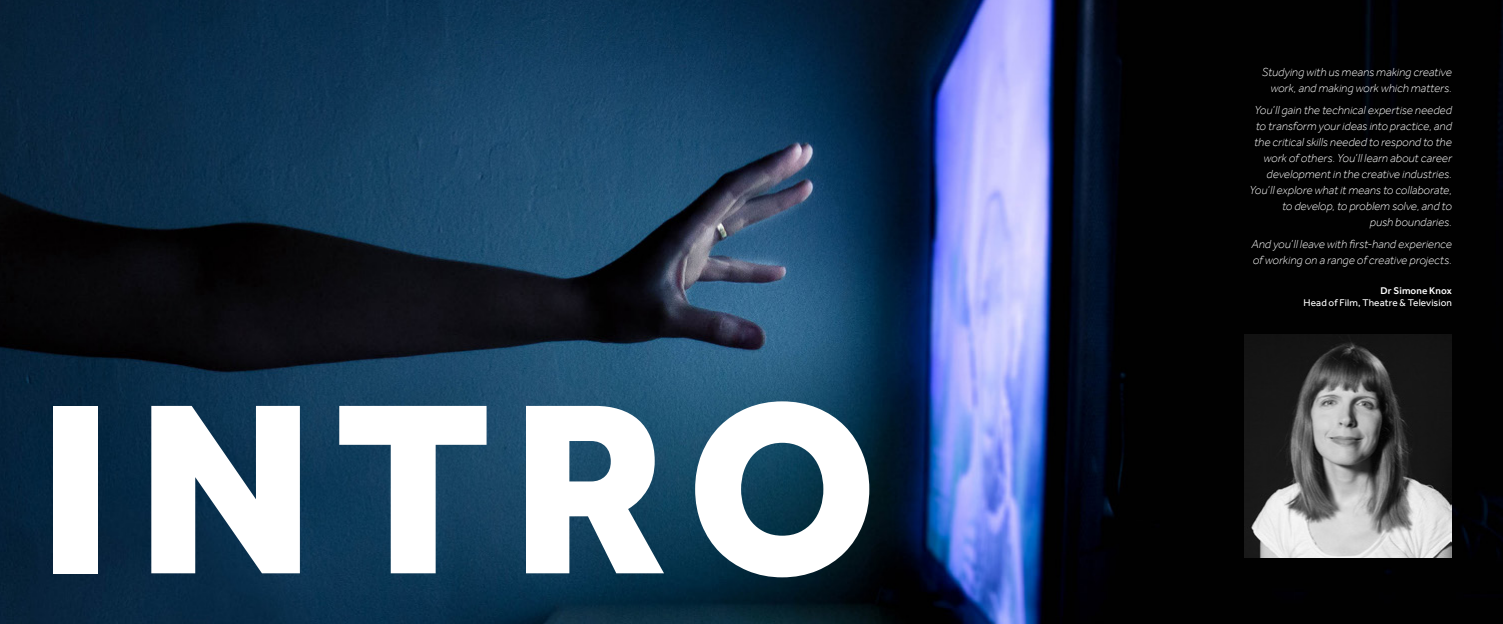
<style>
.page{position:relative;width:1503px;height:624px;background:#fff}
.page>*{position:absolute;margin:0;border:0;box-sizing:border-box;transform-origin:0 0}
.t1{font:800 250.8px "Effra";letter-spacing:.075em;color:#fff}
.t2{font:italic 300 12px/16px "Effra";color:#fff;text-align:right}
.t3{font:10px/12px "Effra";letter-spacing:.01em;color:#fff;text-align:right}
.s1{font-weight:500}
</style>
<div class="page">
<img style="left:0;top:0;width:1502px;height:624px">
<img style="left:1244px;top:334px;width:207px;height:224px">
<h1 class="t1" style="left:38px;top:340px;width:841px">INTRO</h1>
<p class="t2" style="left:1261px;top:64px;width:192px">Studying with us means making creative work, and making work which matters.</p>
<p class="t2" style="left:1249px;top:102px;width:204px">You’ll gain the technical expertise needed to transform your ideas into practice, and the critical skills needed to respond to the work of others. You’ll learn about career development in the creative industries.<br>You’ll explore what it means to collaborate, to develop, to problem solve, and to<br>push boundaries.</p>
<p class="t2" style="left:1251px;top:236px;width:202px;text-align:left">And you’ll leave with first-hand experience of working on a range of creative projects.</p>
<p class="t3" style="left:1303px;top:284px;width:150px"><span class="s1">Dr Simone Knox<br></span>Head of Film, Theatre &amp; Television</p>
</div>
